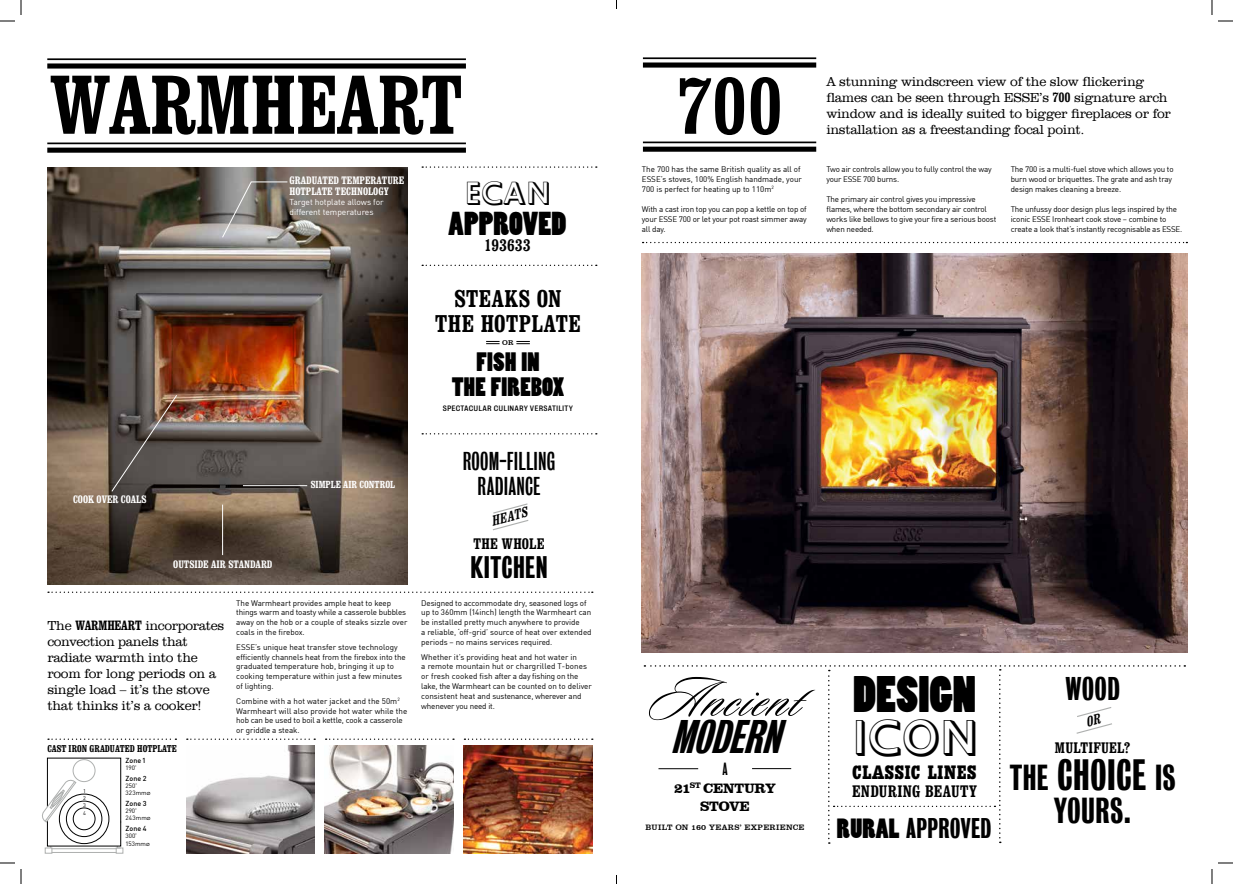
<style>
.page{position:relative;width:1233px;height:884px;background:#fff}
.page>*{position:absolute;margin:0;border:0;box-sizing:border-box;transform-origin:0 0}
.t1{font:82px "Clarendon Bold Condensed 2";letter-spacing:-.005em;color:#000}
.t2{font:78.4px "Clarendon Bold Condensed 2";color:#000}
.t3{font:57px "Sloop Script One";letter-spacing:.05em;color:#000}
.t4{font:48px "Poplar Std";color:#000}
.t5{font:48px "Gill Sans MT Shadow";color:#000}
.t6{font:italic 43px "Bureau Grotesque One Five";color:#000}
.t7{font:40px "Bureau Grotesque One Five";letter-spacing:.01em;color:#000}
.t8{font:33px "Bureau Grotesque One Five";letter-spacing:.01em;color:#000}
.t9{font:31px "Poplar Std";letter-spacing:.005em;color:#000}
.t10{font:31px "Gill Sans MT Shadow";color:#000}
.t11{font:30px "Bureau Grotesque One Five";color:#000}
.t12{font:28.5px "Bureau Grotesque One Five";letter-spacing:.01em;color:#000}
.t13{font:26px "Bureau Grotesque One Five";letter-spacing:.01em;color:#000}
.t14{font:24.9px/24.9px "Poplar Std";letter-spacing:.01em;color:#000;text-align:center}
.t15{font:24px/24.9px "Clarendon Bold Condensed 2";letter-spacing:.02em;color:#000;text-align:center}
.t16{font:23.6px/24.5px "Bureau Grotesque One Three";letter-spacing:.01em;color:#000;text-align:center}
.t17{font:condensed 17px "AI Wood Antique";letter-spacing:.02em;color:#000}
.t18{font:16.5px "Clarendon Bold Condensed 2";letter-spacing:.015em;color:#000}
.t19{font:16px "Bureau Grotesque One Three";color:#000}
.t20{font:15.1px "Clarendon Bold Condensed 2";letter-spacing:.02em;color:#000}
.t21{font:italic condensed 14.7px "Clarendon BT";color:#000}
.t22{font:700 14px/18px "Clarendon BT";letter-spacing:-.015em;color:#000}
.t23{font:300 13.4px/16px "Clarendon BT";letter-spacing:-.02em;color:#000}
.t24{font:10.7px/10.7px "Clarendon Bold Condensed 2";color:#fff}
.t25{font:10.1px "Clarendon Bold Condensed 2";color:#fff}
.t26{font:9.8px "Clarendon Bold Condensed 2";color:#000}
.t27{font:8.5px/9.8px "DIN";letter-spacing:-.005em;color:#fff}
.t28{font:8px/9.8px "DIN";letter-spacing:-.015em;color:#000}
.t29{font:8px/9.8px "DIN";letter-spacing:.005em;color:#000}
.t30{font:8px "Clarendon BT";letter-spacing:.03em;color:#000}
.t31{font:7.1px "Bureau Grotesque Five Three";letter-spacing:.02em;color:#000}
.t32{font:500 7.1px "DIN";color:#000}
.t33{font:7.1px "Clarendon BT";color:#000}
.t34{font:6.2px/7.1px "DIN";letter-spacing:.01em;color:#000}
.t35{font:5.3px/7.1px "DIN";color:#000;text-align:justify}
.s1{font-family:"Clarendon Bold Condensed 2";font-weight:400}
.s2{font-family:"Gill Sans";font-size:4.4px}
.s3{font-family:"Poplar Std"}
.s4{font-size:33px}
</style>
<div class="page">
<svg style="left:486px;top:341px;width:13px;height:3px"></svg>
<svg style="left:516px;top:341px;width:14px;height:3px"></svg>
<svg style="left:48px;top:592px;width:545px;height:1px"></svg>
<svg style="left:326px;top:738px;width:128px;height:2px"></svg>
<svg style="left:187px;top:738px;width:128px;height:2px"></svg>
<svg style="left:464px;top:738px;width:129px;height:2px"></svg>
<svg style="left:422px;top:265px;width:175px;height:1px"></svg>
<svg style="left:422px;top:433px;width:175px;height:1px"></svg>
<svg style="left:493px;top:503px;width:36px;height:28px"></svg>
<img style="left:186px;top:745px;width:129px;height:108px">
<img style="left:464px;top:745px;width:128px;height:108px">
<img style="left:47px;top:167px;width:360px;height:417px">
<img style="left:325px;top:745px;width:129px;height:108px">
<svg style="left:48px;top:738px;width:128px;height:2px"></svg>
<svg style="left:42px;top:758px;width:81px;height:95px"></svg>
<img style="left:642px;top:254px;width:545px;height:398px">
<svg style="left:642px;top:242px;width:545px;height:1px"></svg>
<hr style="left:643px;top:57px;width:173px;height:2px;background:#000">
<div style="left:643px;top:62px;width:173px;height:6px;background:#000"></div>
<hr style="left:643px;top:142px;width:173px;height:1px;background:#000">
<div style="left:643px;top:147px;width:173px;height:5px;background:#000"></div>
<svg style="left:422px;top:166px;width:175px;height:2px"></svg>
<hr style="left:47px;top:58px;width:419px;height:2px;background:#000">
<div style="left:47px;top:63px;width:419px;height:6px;background:#000"></div>
<hr style="left:47px;top:143px;width:419px;height:1px;background:#000">
<div style="left:47px;top:148px;width:419px;height:5px;background:#000"></div>
<svg style="left:221px;top:181px;width:67px;height:57px;background:#918d87"></svg>
<hr style="left:222px;top:505px;width:1px;height:50px;background:#fff">
<hr style="left:243px;top:485px;width:64px;height:1px;background:#fff">
<svg style="left:111px;top:394px;width:67px;height:99px;background:#5a524d"></svg>
<svg style="left:1218px;top:20px;width:15px;height:2px"></svg>
<svg style="left:1218px;top:862px;width:15px;height:2px"></svg>
<svg style="left:0;top:0;width:22px;height:22px"></svg>
<svg style="left:0;top:862px;width:22px;height:22px"></svg>
<svg style="left:1211px;top:0;width:1px;height:15px"></svg>
<svg style="left:1211px;top:869px;width:1px;height:15px"></svg>
<svg style="left:644px;top:665px;width:541px;height:179px"></svg>
<h1 class="t1" style="left:50px;top:55px;width:414px">WARMHEART</h1>
<h3 class="t24" style="left:289px;top:175px;width:116px">GRADUATED TEMPERATURE<br>HOTPLATE TECHNOLOGY</h3>
<p class="t27" style="left:289px;top:197px;width:96px">Target hotplate allows for different temperatures</p>
<h3 class="t10" style="left:464px;top:172px;width:87px">ECAN</h3>
<h3 class="t9" style="left:448px;top:207px;width:118px">APPROVED</h3>
<h3 class="t18" style="left:484px;top:236px;width:48px">193633</h3>
<h3 class="t15" style="left:435px;top:285px;width:145px">STEAKS ON<br>THE HOTPLATE</h3>
<p class="t33" style="left:502px;top:338px;width:13px">OR</p>
<h3 class="t14" style="left:452px;top:351px;width:114px">FISH IN<br>THE FIREBOX</h3>
<p class="t31" style="left:443px;top:404px;width:132px">SPECTACULAR CULINARY VERSATILITY</p>
<h3 class="t24" style="left:73px;top:494px;width:64px">COOK OVER COALS</h3>
<h3 class="t24" style="left:173px;top:558px;width:100px">OUTSIDE AIR STANDARD</h3>
<p class="t25" style="left:311px;top:479px;width:21px">SIMPLE</p>
<p class="t25" style="left:343px;top:479px;width:23px">AIR CONTRO</p>
<p class="t25" style="left:390px;top:479px;width:6px">L</p>
<h3 class="t23" style="left:47px;top:617px;width:178px">The <span class="s1">WARMHEART</span> incorporates convection panels that radiate warmth into the room for long periods on a single load – it’s the stove that thinks it’s a cooker!</h3>
<p class="t26" style="left:47px;top:743px;width:27px">CAST IRON</p>
<p class="t26" style="left:90px;top:743px;width:89px">GRADUATED HOTPLATE</p>
<p class="t35" style="left:83px;top:788px;width:4px">1<br>2<br>3<br>4</p>
<p class="t32" style="left:126px;top:756px;width:22px">Zone 1</p>
<p class="t34" style="left:126px;top:764px;width:13px">190<sup>°</sup></p>
<p class="t32" style="left:126px;top:774px;width:22px">Zone 2</p>
<p class="t34" style="left:126px;top:782px;width:26px">250<sup>°<br></sup>323mm<span class="s2">Ø</span></p>
<p class="t32" style="left:126px;top:799px;width:22px">Zone 3</p>
<p class="t34" style="left:126px;top:807px;width:26px">290<sup>°<br></sup>243mm<span class="s2">Ø</span></p>
<p class="t32" style="left:126px;top:824px;width:22px">Zone 4</p>
<p class="t34" style="left:126px;top:832px;width:26px">300<sup>°<br></sup>153mm<span class="s2">Ø</span></p>
<p class="t28" style="left:236px;top:598px;width:173px">The Warmheart provides ample heat to keep things warm and toasty while a casserole bubbles away on the hob or a couple of steaks sizzle over coals in the firebox.</p>
<p class="t28" style="left:236px;top:642px;width:171px">ESSE’s unique heat transfer stove technology efficiently channels heat from the firebox into the graduated temperature hob, bringing it up to cooking temperature within just a few minutes of lighting.</p>
<p class="t29" style="left:236px;top:696px;width:172px">Combine with a hot water jacket and the 50m<sup>2<br></sup>Warmheart will also provide hot water while the hob can be used to boil a kettle, cook a casserole or griddle a steak.</p>
<h3 class="t16" style="left:463px;top:449px;width:93px">ROOm-FILLING<br>RADIANCE</h3>
<h3 class="t21" style="left:489px;top:512px;width:38px;rotate:-15deg">HEATS</h3>
<h3 class="t20" style="left:473px;top:535px;width:64px">THE WHOLE</h3>
<h3 class="t12" style="left:470px;top:551px;width:79px">KITCHEN</h3>
<p class="t28" style="left:421px;top:598px;width:172px">Designed to accommodate dry, seasoned logs of up to 360mm (14inch) length the Warmheart can be installed pretty much anywhere to provide<br>a reliable, ‘off-grid’ source of heat over extended periods – no mains services required.</p>
<p class="t28" style="left:421px;top:652px;width:172px">Whether it’s providing heat and hot water in<br>a remote mountain hut or chargrilled T-bones or fresh cooked fish after a day fishing on the lake, the Warmheart can be counted on to deliver consistent heat and sustenance, wherever and whenever you need it.</p>
<h2 class="t2" style="left:676px;top:58px;width:108px">700</h2>
<h3 class="t23" style="left:826px;top:73px;width:346px">A stunning windscreen view of the slow flickering flames can be seen through ESSE’s <span class="s1">700</span> signature arch window and is ideally suited to bigger fireplaces or for installation as a freestanding focal point.</h3>
<p class="t28" style="left:642px;top:164px;width:161px">The 700 has the same British quality as all of<br>ESSE’s stoves, 100% English handmade, your<br>700 is perfect for heating up to 110m<sup>2</sup></p>
<p class="t28" style="left:642px;top:204px;width:166px;text-align:justify">With a cast iron top you can pop a kettle on top of your ESSE 700 or let your pot roast simmer away all day.</p>
<p class="t28" style="left:826px;top:164px;width:167px">Two air controls allow you to fully control the way your ESSE 700 burns.</p>
<p class="t28" style="left:826px;top:194px;width:171px">The primary air control gives you impressive flames, where the bottom secondary air control works like bellows to give your fire a serious boost when needed.</p>
<p class="t28" style="left:1010px;top:164px;width:164px">The 700 is a multi-fuel stove which allows you to burn wood or briquettes. The grate and ash tray design makes cleaning a breeze.</p>
<p class="t28" style="left:1010px;top:204px;width:173px">The unfussy door design plus legs inspired by the iconic ESSE Ironheart cook stove – combine to create a look that’s instantly recognisable as ESSE.</p>
<h3 class="t4" style="left:853px;top:668px;width:124px">DESIGN</h3>
<h3 class="t5" style="left:851px;top:704px;width:127px">ICON</h3>
<h3 class="t17" style="left:852px;top:761px;width:126px">CLASSIC LINES</h3>
<h3 class="t18" style="left:852px;top:781px;width:36px">ENDURING</h3>
<h3 class="t18" style="left:925px;top:781px;width:36px">BEAUTY</h3>
<h3 class="t3" style="left:649px;top:672px;width:153px">Ancient</h3>
<h3 class="t6" style="left:670px;top:713px;width:123px">MODERN</h3>
<h3 class="t19" style="left:722px;top:760px;width:7px">A</h3>
<h3 class="t22" style="left:700px;top:779px;width:66px;text-indent:-26px">21<sup>ST</sup> CENTURY<br>STOVE</h3>
<p class="t30" style="left:645px;top:822px;width:19px">BUILT</p>
<p class="t30" style="left:675px;top:822px;width:41px">ON 160 YEAR</p>
<p class="t30" style="left:734px;top:822px;width:36px">S’ EXPERIENCE</p>
<h3 class="t13" style="left:837px;top:814px;width:156px"><span class="s3">RURAL</span> APPROVED</h3>
<h3 class="t11" style="left:1065px;top:671px;width:56px">WOOD</h3>
<h3 class="t20" style="left:1055px;top:738px;width:77px">MULTIFUEL?</h3>
<h3 class="t7" style="left:1009px;top:752px;width:167px"><span class="s4">THE</span> CHOICE <span class="s4">IS</span></h3>
<h3 class="t8" style="left:1054px;top:792px;width:79px">YOURS.</h3>
</div>
